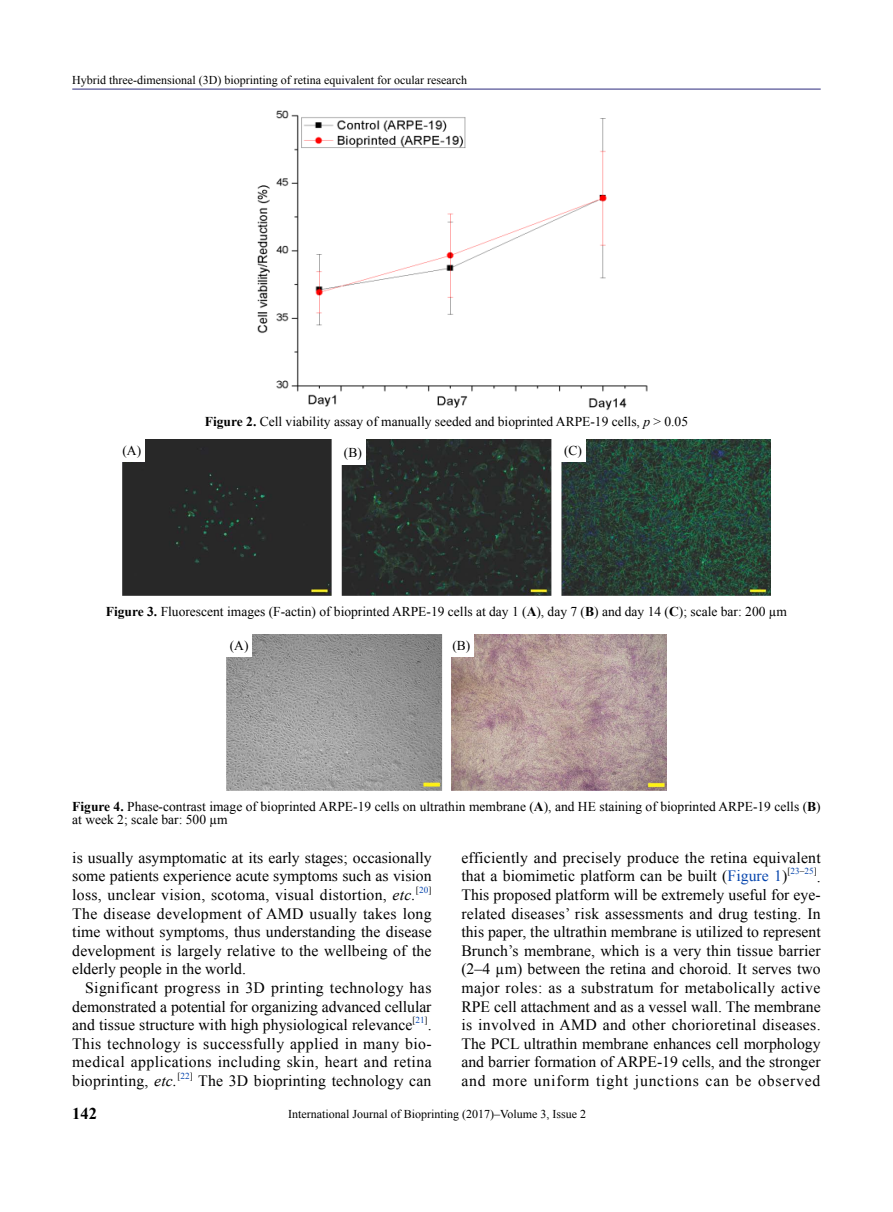
<style>
.page{position:relative;width:893px;height:1212px;background:#fff}
.page>*{position:absolute;margin:0;border:0;box-sizing:border-box;transform-origin:0 0}
.t1{font:700 16.5px "Times New Roman";color:#000}
.t2{font:15.75px/18.6px "Times New Roman";letter-spacing:.015em;color:#000;text-align:justify}
.t3{font:13.5px/13.5px "Times New Roman";color:#000}
.t4{font:12px "Times New Roman";color:#000}
.t5{font:9.15px "Times New Roman";color:#000}
.t6{font:9.15px "Times New Roman";color:#0645ad}
.s1{font-weight:700}
.s2{font-style:italic}
.s3{color:#0645ad}
.s4{color:#000}
</style>
<div class="page">
<hr style="left:72px;top:89px;width:749px;height:1px;background:#2c2b7e">
<img style="left:257px;top:110px;width:391px;height:301px">
<img style="left:123px;top:439px;width:647px;height:157px">
<img style="left:226px;top:634px;width:440px;height:157px">
<div style="left:119px;top:439px;width:26px;height:23px;background:#fff"></div>
<div style="left:340px;top:439px;width:26px;height:26px;background:#fff"></div>
<div style="left:560px;top:439px;width:26px;height:23px;background:#fff"></div>
<div style="left:226px;top:634px;width:26px;height:23px;background:#fff"></div>
<div style="left:449px;top:634px;width:25px;height:23px;background:#fff"></div>
<p class="t4" style="left:72px;top:72px;width:396px">Hybrid three-dimensional (3D) bioprinting of retina equivalent for ocular research</p>
<p class="t3" style="left:205px;top:414px;width:485px"><span class="s1">Figure 2.</span> Cell viability assay of manually seeded and bioprinted ARPE-19 cells, <span class="s2">p</span> &gt; 0.05</p>
<p class="t3" style="left:122px;top:444px;width:20px">(A)</p>
<p class="t3" style="left:344px;top:445px;width:19px">(B)</p>
<p class="t3" style="left:564px;top:444px;width:19px">(C)</p>
<p class="t3" style="left:106px;top:604px;width:683px"><span class="s1">Figure 3.</span> Fluorescent images (F-actin) of bioprinted ARPE-19 cells at day 1 (<span class="s1">A</span>), day 7 (<span class="s1">B</span>) and day 14 (<span class="s1">C</span>); scale bar: 200 µm</p>
<p class="t3" style="left:230px;top:638px;width:20px">(A)</p>
<p class="t3" style="left:452px;top:638px;width:19px">(B)</p>
<p class="t3" style="left:72px;top:799px;width:750px"><span class="s1">Figure 4.</span> Phase-contrast image of bioprinted ARPE-19 cells on ultrathin membrane (<span class="s1">A</span>), and HE staining of bioprinted ARPE-19 cells (<span class="s1">B</span>) at week 2; scale bar: 500 µm</p>
<p class="t2" style="left:72px;top:848px;width:361px">is usually asymptomatic at its early stages; occasionally some patients experience acute symptoms such as vision loss, unclear vision, scotoma, visual distortion, <span class="s2">etc.</span></p>
<p class="t2" style="left:461px;top:848px;width:361px">efficiently and precisely produce the retina equivalent that a biomimetic platform can be built (<span class="s3">Figure 1</span>)</p>
<p class="t6" style="left:787px;top:865px;width:31px"><span class="s4">[</span>23<span class="s4">–</span>25<span class="s4">]</span></p>
<p class="t2" style="left:461px;top:867px;width:361px;text-indent:355px">.<br>This proposed platform will be extremely useful for eye&shy;related diseases’ risk assessments and drug testing. In this paper, the ultrathin membrane is utilized to represent Brunch’s membrane, which is a very thin tissue barrier (2–4 µm) between the retina and choroid. It serves two major roles: as a substratum for metabolically active RPE cell attachment and as a vessel wall. The membrane is involved in AMD and other chorioretinal diseases.<br>The PCL ultrathin membrane enhances cell morphology and barrier formation of ARPE-19 cells, and the stronger and more uniform tight junctions can be observed</p>
<p class="t5" style="left:416px;top:883px;width:17px">[<span class="s3">20</span>]</p>
<p class="t2" style="left:72px;top:904px;width:361px">The disease development of AMD usually takes long time without symptoms, thus understanding the disease development is largely relative to the wellbeing of the elderly people in the world.</p>
<p class="t2" style="left:72px;top:978px;width:361px;text-indent:13px">Significant progress in 3D printing technology has demonstrated a potential for organizing advanced cellular and tissue structure with high physiological relevance</p>
<p class="t5" style="left:412px;top:1013px;width:17px">[<span class="s3">21</span>]</p>
<p class="t2" style="left:72px;top:1015px;width:361px;text-indent:355px">.<br>This technology is successfully applied in many bio&shy;medical applications including skin, heart and retina bioprinting, <span class="s2">etc.</span></p>
<p class="t5" style="left:177px;top:1069px;width:17px">[<span class="s3">22</span>]</p>
<p class="t2" style="left:198px;top:1071px;width:235px">The 3D bioprinting technology can</p>
<p class="t1" style="left:72px;top:1102px;width:26px">142</p>
<p class="t4" style="left:288px;top:1106px;width:299px">International Journal of Bioprinting (2017)–Volume 3, Issue 2</p>
</div>
